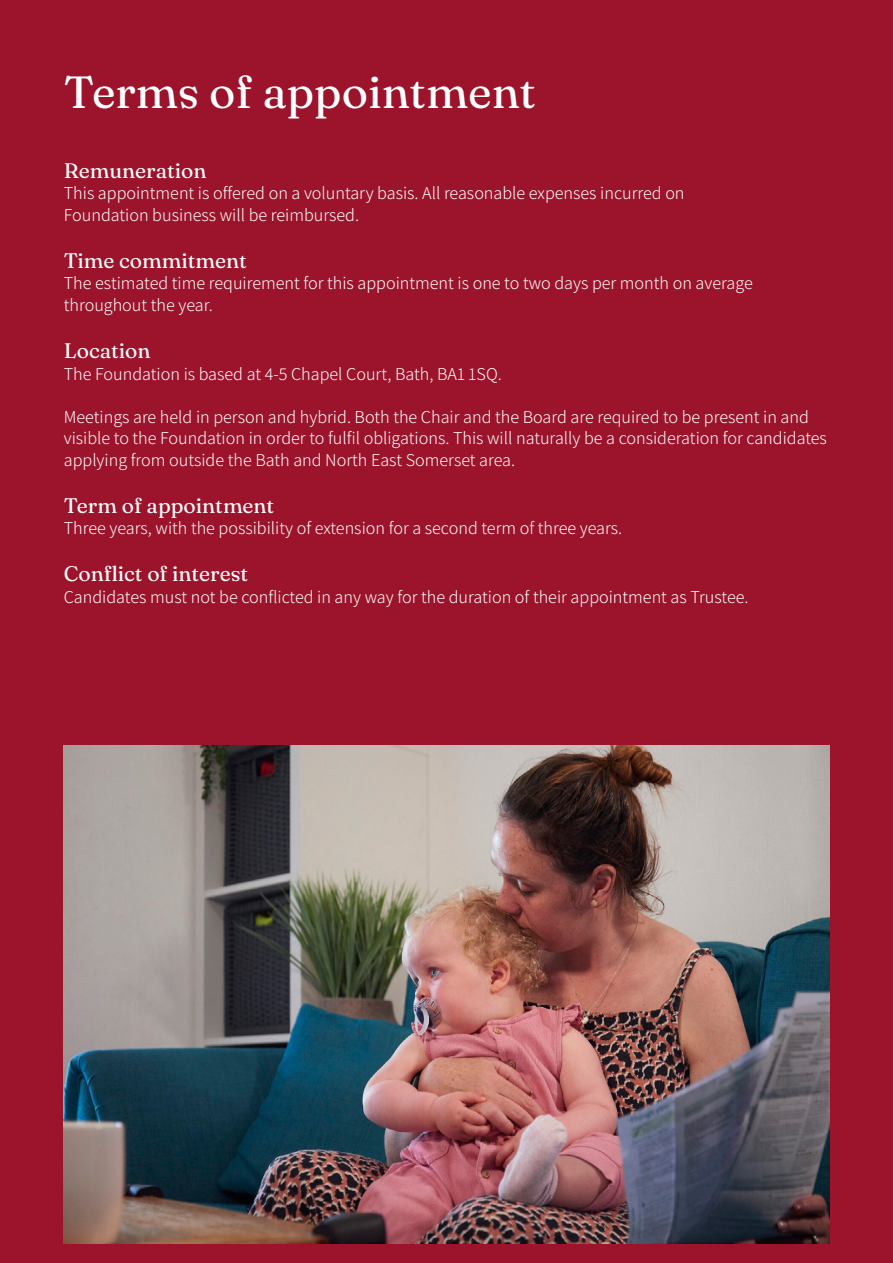
<style>
.page{position:relative;width:893px;height:1263px;background:#9c142c}
.page>*{position:absolute;margin:0;border:0;box-sizing:border-box;transform-origin:0 0}
.t1{font:45px "Fraunces 9 pt";color:#fff}
.t2{font:21px "Fraunces 9 pt";color:#fff}
.t3{font:300 18px/21.6px "Assistant";color:#fff}
</style>
<div class="page">
<img style="left:64px;top:746px;width:765px;height:497px">
<h1 class="t1" style="left:64px;top:59px;width:474px">Terms of appointment</h1>
<p class="t2" style="left:64px;top:155px;width:144px">Remuneration</p>
<p class="t3" style="left:64px;top:182px;width:622px">This appointment is offered on a voluntary basis. All reasonable expenses incurred on<br>Foundation business will be reimbursed.</p>
<p class="t2" style="left:64px;top:245px;width:185px">Time commitment</p>
<p class="t3" style="left:64px;top:272px;width:690px">The estimated time requirement for this appointment is one to two days per month on average throughout the year.</p>
<p class="t2" style="left:64px;top:335px;width:88px">Location</p>
<p class="t3" style="left:64px;top:362px;width:440px">The Foundation is based at 4-5 Chapel Court, Bath, BA1 1SQ.</p>
<p class="t3" style="left:64px;top:405px;width:765px">Meetings are held in person and hybrid. Both the Chair and the Board are required to be present in and visible to the Foundation in order to fulfil obligations. This will naturally be a consideration for candidates applying from outside the Bath and North East Somerset area.</p>
<p class="t2" style="left:64px;top:490px;width:212px">Term of appointment</p>
<p class="t3" style="left:64px;top:517px;width:560px">Three years, with the possibility of extension for a second term of three years.</p>
<p class="t2" style="left:64px;top:558px;width:186px">Conflict of interest</p>
<p class="t3" style="left:64px;top:585px;width:686px">Candidates must not be conflicted in any way for the duration of their appointment as Trustee.</p>
</div>
